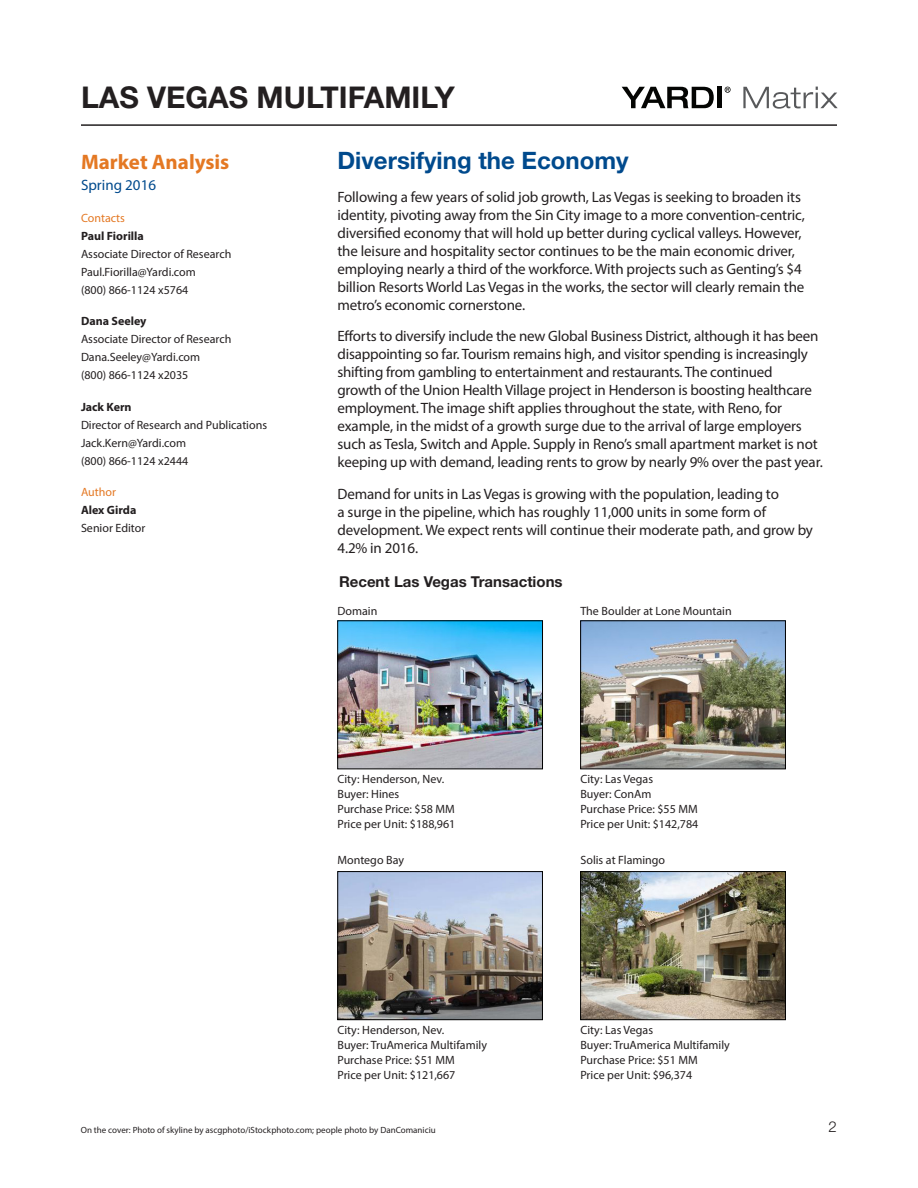
<style>
.page{position:relative;width:918px;height:1188px;background:#fff}
.page>*{position:absolute;margin:0;border:0;box-sizing:border-box;transform-origin:0 0}
.Heading_1{font:700 30px "Helvetica Neue LT Std";color:#231f20}
.Matrix_Head{font:700 24px "Helvetica Neue LT Std";color:#004a8d}
.Matrix_Body_Note{font:700 21px "Myriad Pro";color:#e47823}
.Matrix_Body{font:15px/18px "Myriad Pro";letter-spacing:-.01em;color:#231f20}
.Matrix_Chart_Heads{font:700 15px "Helvetica Neue LT Std";color:#231f20}
.Matrix_Body_Note-2{font:15px "Myriad Pro";color:#004a8d}
.t1{font:300 15px "Helvetica Neue LT Std";color:#231f20}
.Matrix_Body_Note-3{font:12px/18px "Myriad Pro";color:#231f20}
.Matrix_Body_Note-4{font:12px "Myriad Pro";color:#e47823}
.Matrix_Body_Note-5{font:9px "Myriad Pro";color:#231f20}
.s1{font-weight:700}
</style>
<div class="page">
<hr style="left:81px;top:124px;width:756px;height:2px;background:#231f20">
<svg style="left:622px;top:87px;width:92px;height:21px"></svg>
<div style="left:717px;top:87px;width:5px;height:21px;background:#040503"></div>
<svg style="left:725px;top:87px;width:6px;height:6px"></svg>
<svg style="left:743px;top:87px;width:95px;height:22px"></svg>
<img style="left:340px;top:873px;width:201px;height:145px">
<div style="left:338px;top:871px;width:205px;height:149px;border:1px solid #000"></div>
<img style="left:582px;top:623px;width:202px;height:144px">
<div style="left:580px;top:621px;width:206px;height:148px;border:1px solid #000"></div>
<img style="left:582px;top:873px;width:202px;height:145px">
<div style="left:580px;top:871px;width:206px;height:149px;border:1px solid #000"></div>
<img style="left:340px;top:623px;width:201px;height:144px">
<p class="Heading_1" style="left:81px;top:79px;width:375px">LAS VEGAS MULTIFAMILY</p>
<p class="Matrix_Body_Note" style="left:81px;top:149px;width:150px">Market Analysis</p>
<p class="Matrix_Body_Note-2" style="left:81px;top:176px;width:77px">Spring 2016</p>
<p class="Matrix_Body_Note-4" style="left:81px;top:210px;width:46px">Contacts</p>
<p class="Matrix_Body_Note-3" style="left:81px;top:227px;width:152px"><span class="s1">Paul Fiorilla<br></span>Associate Director of Research<br>Paul.Fiorilla@Yardi.com<br>(800) 866-1124 x5764</p>
<p class="Matrix_Body_Note-3" style="left:81px;top:312px;width:152px"><span class="s1">Dana Seeley<br></span>Associate Director of Research<br>Dana.Seeley@Yardi.com<br>(800) 866-1124 x2035</p>
<p class="Matrix_Body_Note-3" style="left:81px;top:398px;width:188px"><span class="s1">Jack Kern<br></span>Director of Research and Publications<br>Jack.Kern@Yardi.com<br>(800) 866-1124 x2444</p>
<p class="Matrix_Body_Note-4" style="left:81px;top:485px;width:36px">Author</p>
<p class="Matrix_Body_Note-3" style="left:81px;top:501px;width:66px"><span class="s1">Alex Girda<br></span>Senior Editor</p>
<p class="Matrix_Head" style="left:338px;top:145px;width:293px">Diversifying the Economy</p>
<p class="Matrix_Body" style="left:338px;top:187px;width:469px">Following a few years of solid job growth, Las Vegas is seeking to broaden its identity, pivoting away from the Sin City image to a more convention-centric, diversified economy that will hold up better during cyclical valleys. However, the leisure and hospitality sector continues to be the main economic driver, employing nearly a third of the workforce. With projects such as Genting’s $4 billion Resorts World Las Vegas in the works, the sector will clearly remain the metro’s economic cornerstone.</p>
<p class="Matrix_Body" style="left:338px;top:327px;width:487px">Efforts to diversify include the new Global Business District, although it has been disappointing so far. Tourism remains high, and visitor spending is increasingly shifting from gambling to entertainment and restaurants. The continued<br>growth of the Union Health Village project in Henderson is boosting healthcare employment. The image shift applies throughout the state, with Reno, for example, in the midst of a growth surge due to the arrival of large employers such as Tesla, Switch and Apple. Supply in Reno’s small apartment market is not keeping up with demand, leading rents to grow by nearly 9% over the past year.</p>
<p class="Matrix_Body" style="left:338px;top:484px;width:477px">Demand for units in Las Vegas is growing with the population, leading to<br>a surge in the pipeline, which has roughly 11,000 units in some form of development. We expect rents will continue their moderate path, and grow by 4.2% in 2016.</p>
<p class="Matrix_Chart_Heads" style="left:339px;top:572px;width:225px">Recent Las Vegas Transactions</p>
<p class="Matrix_Body_Note-3" style="left:338px;top:601px;width:41px">Domain</p>
<p class="Matrix_Body_Note-3" style="left:580px;top:601px;width:153px">The Boulder at Lone Mountain</p>
<p class="Matrix_Body_Note-3" style="left:338px;top:771px;width:119px;line-height:15px">City: Henderson, Nev.<br>Buyer: Hines<br>Purchase Price: $58 MM</p>
<p class="Matrix_Body_Note-3" style="left:338px;top:815px;width:119px">Price per Unit: $188,961</p>
<p class="Matrix_Body_Note-3" style="left:338px;top:851px;width:68px">Montego Bay</p>
<p class="Matrix_Body_Note-3" style="left:338px;top:1022px;width:151px;line-height:15px">City: Henderson, Nev.<br>Buyer: TruAmerica Multifamily<br>Purchase Price: $51 MM</p>
<p class="Matrix_Body_Note-3" style="left:338px;top:1066px;width:119px">Price per Unit: $121,667</p>
<p class="Matrix_Body_Note-3" style="left:580px;top:770px;width:74px">City: Las Vegas</p>
<p class="Matrix_Body_Note-3" style="left:580px;top:786px;width:119px;line-height:15px">Buyer: ConAm<br>Purchase Price: $55 MM</p>
<p class="Matrix_Body_Note-3" style="left:580px;top:815px;width:119px">Price per Unit: $142,784</p>
<p class="Matrix_Body_Note-3" style="left:580px;top:851px;width:86px">Solis at Flamingo</p>
<p class="Matrix_Body_Note-3" style="left:580px;top:1022px;width:151px;line-height:15px">City: Las Vegas<br>Buyer: TruAmerica Multifamily<br>Purchase Price: $51 MM</p>
<p class="Matrix_Body_Note-3" style="left:580px;top:1066px;width:113px">Price per Unit: $96,374</p>
<p class="Matrix_Body_Note-5" style="left:81px;top:1124px;width:356px">On the cover: Photo of skyline by ascgphoto/iStockphoto.com; people photo by DanComaniciu</p>
<p class="t1" style="left:829px;top:1118px;width:10px">2</p>
</div>
